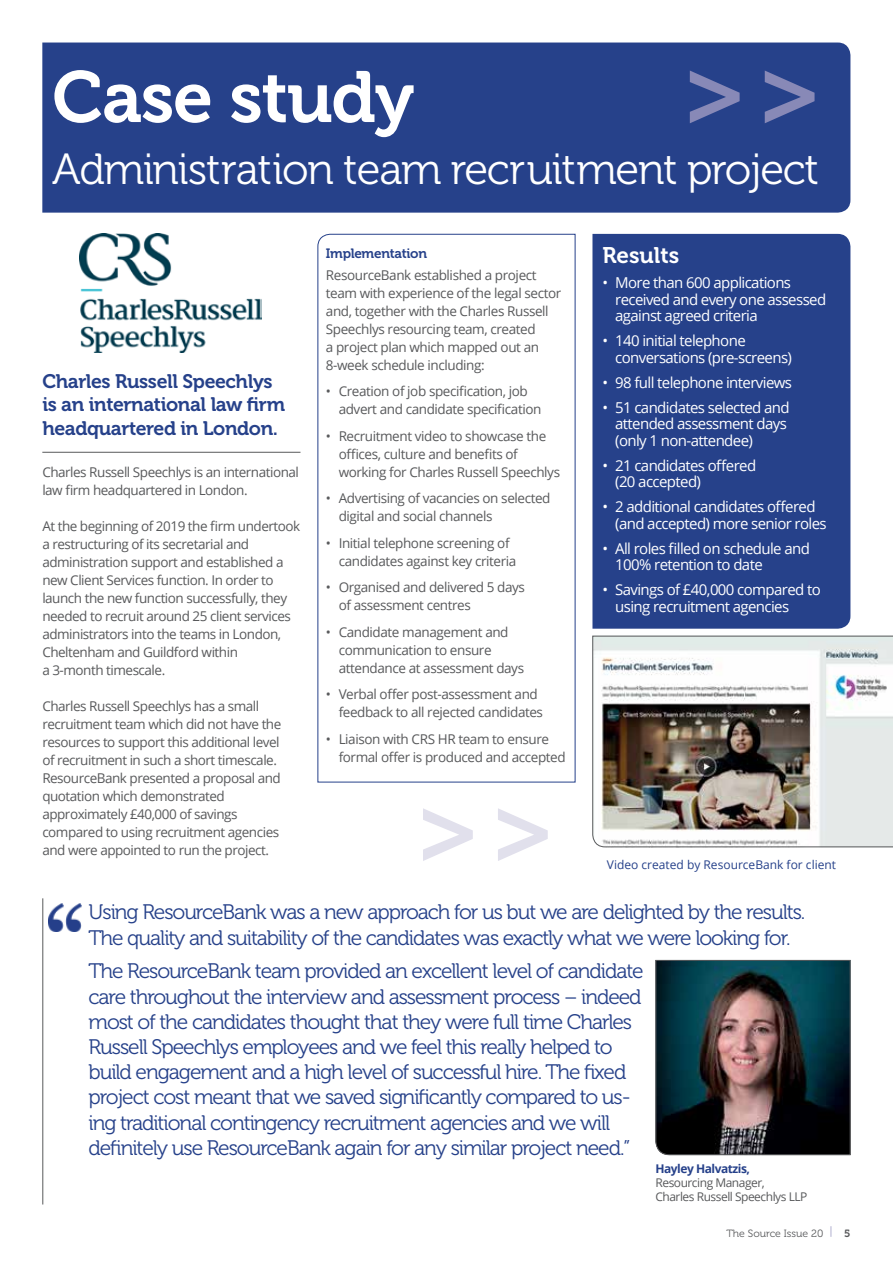
<style>
.page{position:relative;width:893px;height:1263px;background:#fff}
.page>*{position:absolute;margin:0;border:0;box-sizing:border-box;transform-origin:0 0}
.t1{font:103.5px "Museo 700";color:#8889b7}
.t2{font:103.5px "Museo 700";color:#e1e0ec}
.t3{font:72px "Museo 700";letter-spacing:-.02em;color:#fff}
.t4{font:43.5px "Museo 300";letter-spacing:-.03em;color:#fff}
.t5{font:22.5px "Museo 700";color:#fff}
.t6{font:21px/25.2px "Museo 300";letter-spacing:-.05em;color:#26418a}
.t7{font:19.5px/23.2px "Museo 700";letter-spacing:-.02em;color:#26418a}
.t8{font:15px/16.5px "Open Sans";letter-spacing:-.04em;color:#fff}
.t9{font:13.5px/18px "Open Sans";letter-spacing:-.03em;color:#58595b}
.t10{font:13.5px "Museo 700";letter-spacing:-.02em;color:#26418a}
.t11{font:12px/14.1px "Open Sans";letter-spacing:-.04em;color:#58595b}
.t12{font:12px "Open Sans";color:#26418a}
.t13{font:700 12px "Open Sans";letter-spacing:-.04em;color:#26418a}
.t14{font:10.5px "Museo 300";color:#58595b}
.t15{font:10.5px "Museo 700";color:#58595b}
</style>
<div class="page">
<img style="left:80px;top:234px;width:182px;height:119px">
<img style="left:592px;top:635px;width:301px;height:213px">
<img style="left:655px;top:959px;width:196px;height:196px">
<div style="left:42px;top:43px;width:808px;height:170px;background:#26418a"></div>
<svg style="left:317px;top:233px;width:259px;height:550px"></svg>
<hr style="left:42px;top:452px;width:258px;height:1px;background:#58595b">
<div style="left:592px;top:234px;width:258px;height:395px;background:#26418a"></div>
<hr style="left:42px;top:898px;width:1px;height:306px;background:#58595b">
<img style="left:49px;top:904px;width:32px;height:27px">
<h2 class="t3" style="left:52px;top:57px;width:364px">Case study</h2>
<h3 class="t4" style="left:52px;top:145px;width:768px">Administration team recruitment project</h3>
<h1 class="t1" style="left:682px;top:33px;width:141px">&gt; &gt;</h1>
<h3 class="t7" style="left:42px;top:370px;width:244px">Charles Russell Speechlys is an international law firm headquartered in London.</h3>
<p class="t9" style="left:42px;top:463px;width:258px">Charles Russell Speechlys is an international law firm headquartered in London.</p>
<p class="t9" style="left:42px;top:517px;width:259px">At the beginning of 2019 the firm undertook a restructuring of its secretarial and administration support and established a new Client Services function. In order to launch the new function successfully, they needed to recruit around 25 client services administrators into the teams in London, Cheltenham and Guildford within<br>a 3-month timescale.</p>
<p class="t9" style="left:42px;top:697px;width:241px">Charles Russell Speechlys has a small recruitment team which did not have the resources to support this additional level of recruitment in such a short timescale.<br>ResourceBank presented a proposal and quotation which demonstrated approximately £40,000 of savings compared to using recruitment agencies and were appointed to run the project.</p>
<p class="t10" style="left:326px;top:245px;width:103px">Implementation</p>
<p class="t9" style="left:326px;top:266px;width:237px">ResourceBank established a project team with experience of the legal sector and, together with the Charles Russell Speechlys resourcing team, created<br>a project plan which mapped out an 8-week schedule including:</p>
<p class="t9" style="left:339px;top:382px;width:204px;text-indent:-13px">• Creation of job specification, job advert and candidate specification</p>
<p class="t9" style="left:339px;top:427px;width:223px;text-indent:-13px">• Recruitment video to showcase the offices, culture and benefits of working for Charles Russell Speechlys</p>
<p class="t9" style="left:339px;top:489px;width:213px;text-indent:-13px">• Advertising of vacancies on selected digital and social channels</p>
<p class="t9" style="left:339px;top:534px;width:179px;text-indent:-13px">• Initial telephone screening of candidates against key criteria</p>
<p class="t9" style="left:339px;top:578px;width:188px;text-indent:-13px">• Organised and delivered 5 days of assessment centres</p>
<p class="t9" style="left:339px;top:623px;width:187px;text-indent:-13px">• Candidate management and communication to ensure attendance at assessment days</p>
<p class="t9" style="left:339px;top:685px;width:206px;text-indent:-13px">• Verbal offer post-assessment and feedback to all rejected candidates</p>
<p class="t9" style="left:339px;top:730px;width:229px;text-indent:-13px">• Liaison with CRS HR team to ensure formal offer is produced and accepted</p>
<h1 class="t2" style="left:416px;top:771px;width:141px">&gt; &gt;</h1>
<h3 class="t5" style="left:602px;top:243px;width:78px">Results</h3>
<p class="t8" style="left:615px;top:274px;width:213px;text-indent:-13px">• More than 600 applications received and every one assessed against agreed criteria</p>
<p class="t8" style="left:615px;top:332px;width:178px;text-indent:-13px">• 140 initial telephone conversations (pre-screens)</p>
<p class="t8" style="left:602px;top:374px;width:191px">• 98 full telephone interviews</p>
<p class="t8" style="left:615px;top:399px;width:176px;text-indent:-13px">• 51 candidates selected and attended assessment days (only 1 non-attendee)</p>
<p class="t8" style="left:615px;top:457px;width:143px;text-indent:-13px">• 21 candidates offered (20 accepted)</p>
<p class="t8" style="left:615px;top:498px;width:213px;text-indent:-13px">• 2 additional candidates offered (and accepted) more senior roles</p>
<p class="t8" style="left:615px;top:540px;width:196px;text-indent:-13px">• All roles filled on schedule and<br>100% retention to date</p>
<p class="t8" style="left:615px;top:581px;width:207px;text-indent:-13px">• Savings of £40,000 compared to using recruitment agencies</p>
<p class="t12" style="left:607px;top:856px;width:231px">Video created by ResourceBank for client</p>
<h3 class="t6" style="left:89px;top:900px;width:718px">Using ResourceBank was a new approach for us but we are delighted by the results.<br>The quality and suitability of the candidates was exactly what we were looking for.</h3>
<p class="t6" style="left:89px;top:959px;width:557px">The ResourceBank team provided an excellent level of candidate care throughout the interview and assessment process – indeed most of the candidates thought that they were full time Charles Russell Speechlys employees and we feel this really helped to build engagement and a high level of successful hire. The fixed project cost meant that we saved significantly compared to us&shy;ing traditional contingency recruitment agencies and we will definitely use ResourceBank again for any similar project need.”</p>
<p class="t13" style="left:655px;top:1160px;width:96px">Hayley Halvatzis,</p>
<p class="t11" style="left:655px;top:1175px;width:153px">Resourcing Manager,<br>Charles Russell Speechlys LLP</p>
<p class="t14" style="left:726px;top:1227px;width:98px">The Source Issue 20</p>
<p class="t15" style="left:844px;top:1227px;width:8px">5</p>
</div>
